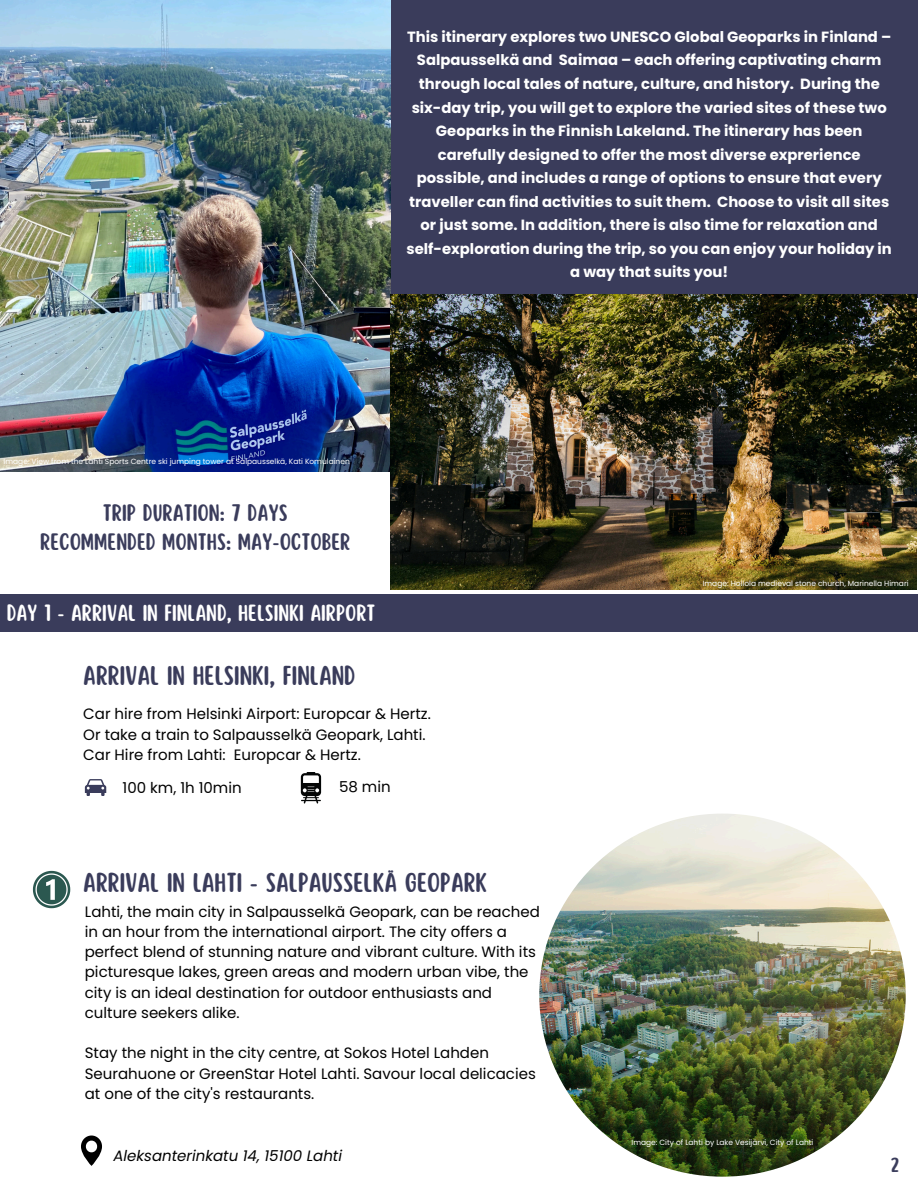
<style>
.page{position:relative;width:918px;height:1188px;background:#fff}
.page>*{position:absolute;margin:0;border:0;box-sizing:border-box;transform-origin:0 0}
.t1{font:24px "Scripter";color:#3a3c5b}
.t2{font:20.85px/28.7px "Scripter";color:#3a3c5b;text-align:center}
.t3{font:20.55px "Scripter";color:#fff}
.t4{font:18px "Scripter";color:#3a3c5b}
.t5{font:15px/20.2px "Poppins";color:#000}
.t6{font:italic 15px "Poppins";color:#000}
.t7{font:700 14.7px/23.5px "Poppins";color:#fff;text-align:center}
.t8{font:7.5px "Poppins";color:#fff}
</style>
<div class="page">
<svg style="left:33px;top:871px;width:37px;height:37px"></svg>
<div style="left:0;top:594px;width:918px;height:37px;background:#3a3c5b"></div>
<img style="left:539px;top:814px;width:367px;height:363px;border-radius:50%">
<svg style="left:85px;top:779px;width:21px;height:17px"></svg>
<div style="left:353px;top:0;width:565px;height:297px;background:#3a3c5b"></div>
<svg style="left:301px;top:772px;width:20px;height:32px"></svg>
<svg style="left:81px;top:1136px;width:21px;height:30px"></svg>
<img style="left:0;top:0;width:390px;height:471px">
<img style="left:391px;top:294px;width:525px;height:296px">
<h4 class="t7" style="left:407px;top:25px;width:487px">This itinerary explores two UNESCO Global Geoparks in Finland – Salpausselkä and Saimaa – each offering captivating charm through local tales of nature, culture, and history. During the six-day trip, you will get to explore the varied sites of these two Geoparks in the Finnish Lakeland. The itinerary has been carefully designed to offer the most diverse exprerience possible, and includes a range of options to ensure that every traveller can find activities to suit them. Choose to visit all sites or just some. In addition, there is also time for relaxation and self-exploration during the trip, so you can enjoy your holiday in a way that suits you!</h4>
<p class="t8" style="left:4px;top:456px;width:348px">Image: View from the Lahti Sports Centre ski jumping tower at Salpausselkä, Kati Komulainen</p>
<p class="t2" style="left:40px;top:500px;width:312px">TRIP DURATION: 7 DAYS<br>RECOMMENDED MONTHS: MAY-OCTOBER</p>
<p class="t3" style="left:7px;top:603px;width:370px">DAY 1 - ARRIVAL IN FINLAND, HELSINKI AIRPORT</p>
<p class="t1" style="left:83px;top:663px;width:274px">ARRIVAL IN HELSINKI, FINLAND</p>
<p class="t8" style="left:703px;top:578px;width:207px">Image: Hollola medieval stone church, Marinella Himari</p>
<p class="t5" style="left:83px;top:704px;width:349px">Car hire from Helsinki Airport: Europcar &amp; Hertz.<br>Or take a train to Salpausselkä Geopark, Lahti.<br>Car Hire from Lahti: Europcar &amp; Hertz.</p>
<h2 class="t5" style="left:123px;top:778px;width:121px">100 km, 1h 10min</h2>
<h4 class="t5" style="left:339px;top:776px;width:53px">58 min</h4>
<h2 class="t1" style="left:83px;top:871px;width:406px">ARRIVAL IN LAHTI - SALPAUSSELKÄ GEOPARK</h2>
<h1 class="t5" style="left:85px;top:901px;width:457px">Lahti, the main city in Salpausselkä Geopark, can be reached in an hour from the international airport. The city offers a perfect blend of stunning nature and vibrant culture. With its picturesque lakes, green areas and modern urban vibe, the city is an ideal destination for outdoor enthusiasts and culture seekers alike.</h1>
<p class="t5" style="left:85px;top:1043px;width:452px">Stay the night in the city centre, at Sokos Hotel Lahden<br>Seurahuone or GreenStar Hotel Lahti. Savour local delicacies at one of the city's restaurants.</p>
<p class="t6" style="left:113px;top:1145px;width:230px">Aleksanterinkatu 14, 15100 Lahti</p>
<p class="t8" style="left:632px;top:1138px;width:183px">Image: City of Lahti by Lake Vesijärvi, City of Lahti</p>
<h3 class="t4" style="left:891px;top:1155px;width:10px">2</h3>
</div>
